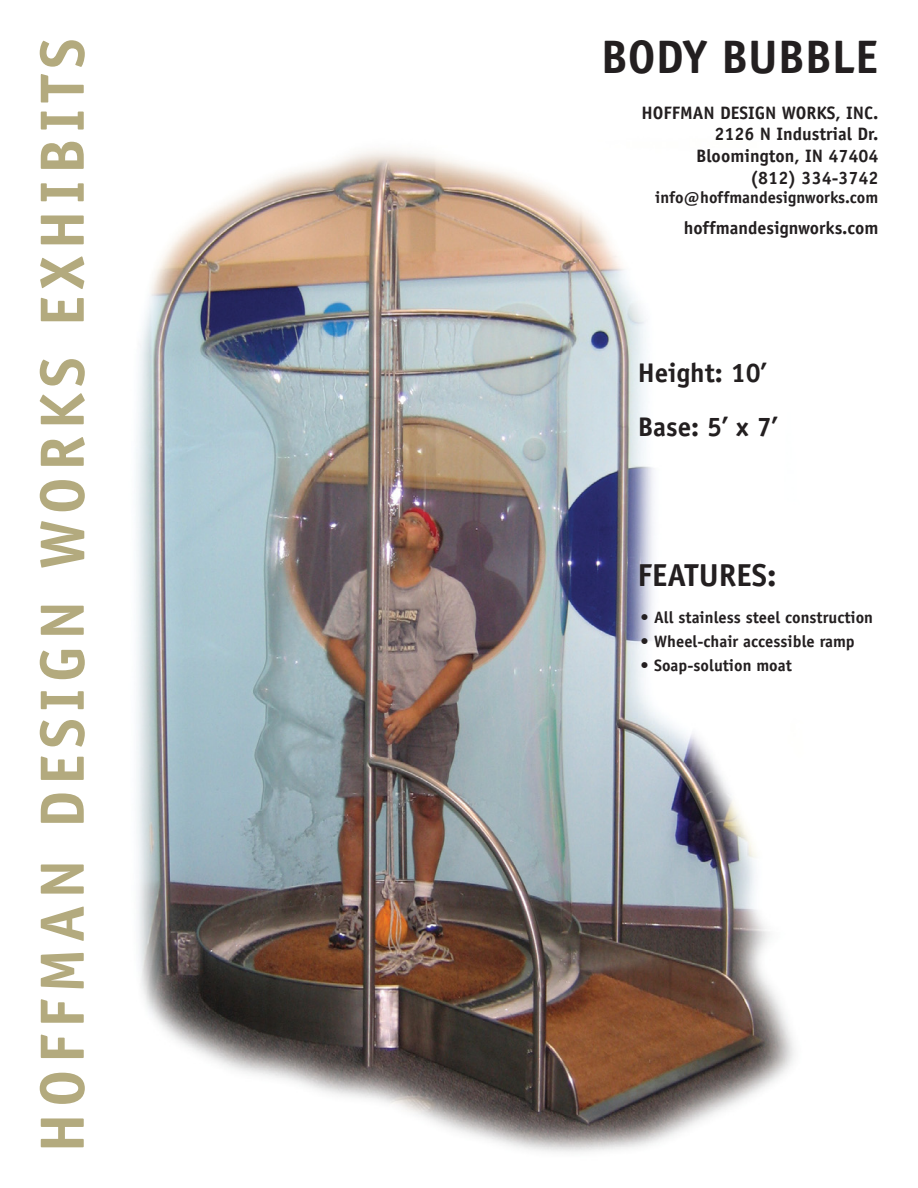
<style>
.page{position:relative;width:918px;height:1188px;background:#fff}
.page>*{position:absolute;margin:0;border:0;box-sizing:border-box;transform-origin:0 0}
.t1{font:700 62.7px "Officina Sans";letter-spacing:.1em;color:#b3aa7e}
.t2{font:700 47.1px "Officina Sans";color:#231f20}
.t3{font:700 31.8px "Officina Sans";color:#231f20}
.t4{font:700 27px/54px "Officina Sans";color:#231f20}
.t5{font:700 18px/21.6px "Officina Sans";color:#231f20;text-align:right}
.t6{font:700 16.5px "Officina Sans";color:#231f20}
</style>
<div class="page">
<img style="left:136px;top:150px;width:659px;height:1002px">
<h1 class="t1" style="left:23px;top:1153px;width:1116px;rotate:-90deg">HOFFMAN DESIGN WORKS EXHIBITS</h1>
<h2 class="t2" style="left:601px;top:28px;width:279px">BODY BUBBLE</h2>
<p class="t5" style="left:641px;top:102px;width:239px">HOFFMAN DESIGN WORKS, INC.<br>2126 N Industrial Dr.<br>Bloomington, IN 47404<br>(812) 334-3742</p>
<p class="t6" style="left:655px;top:188px;width:225px">info@hoffmandesignworks.com</p>
<p class="t5" style="left:684px;top:217px;width:196px">hoffmandesignworks.com</p>
<h3 class="t4" style="left:638px;top:345px;width:141px">Height: 10’<br>Base: 5’ x 7’</h3>
<h3 class="t3" style="left:638px;top:555px;width:140px">FEATURES:</h3>
<p class="t6" style="left:641px;top:607px;width:234px">• All stainless steel construction</p>
<p class="t6" style="left:641px;top:631px;width:216px">• Wheel-chair accessible ramp</p>
<p class="t6" style="left:641px;top:655px;width:153px">• Soap-solution moat</p>
</div>
